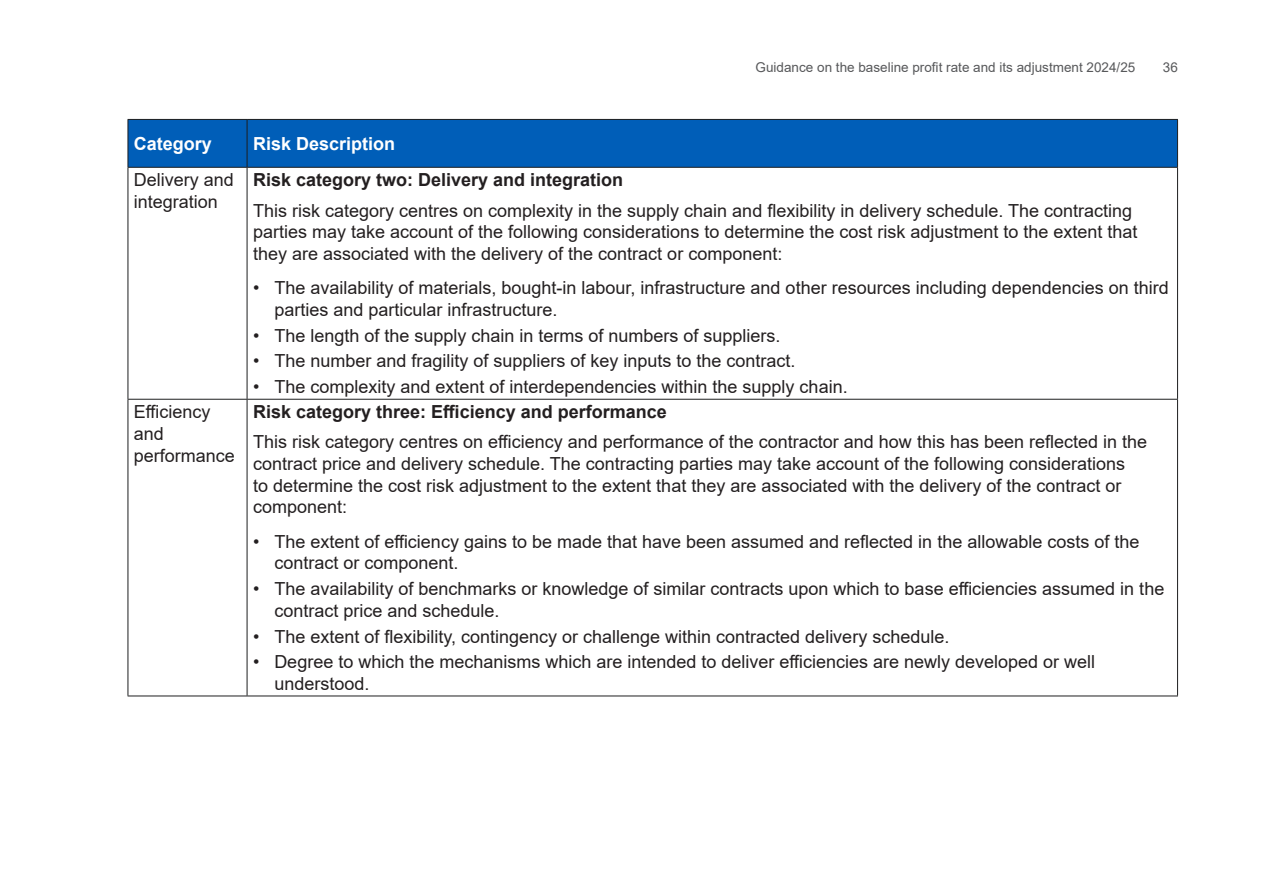
<style>
.page{position:relative;width:1263px;height:893px;background:#fff}
.page>*{position:absolute;margin:0;border:0;box-sizing:border-box;transform-origin:0 0}
.Table_body{font:18px/21.6px "Arial MT2";color:#231f20}
.Table_body-2{font:18px/21.6px "Arial";color:#231f20}
.Table_body-3{font:700 18px "Arial";color:#231f20}
.Table_body-4{font:18px "Arial Bold MT2";color:#231f20}
.Table_body-5{font:18px "Arial Bold MT2";color:#fff}
.t1{font:13.5px "Arial MT2";color:#57585a}
.t2{font:13.5px "Arial";color:#57585a}
.s1{font-family:"Arial"}
.s2{font-family:"Arial MT2"}
</style>
<div class="page">
<div style="left:129px;top:120px;width:1048px;height:47px;background:#005eb8"></div>
<hr style="left:128px;top:119px;width:119px;height:1px;background:#1d1e1f">
<hr style="left:128px;top:120px;width:1px;height:47px;background:#1d1e1f">
<hr style="left:247px;top:119px;width:931px;height:1px;background:#1d1e1f">
<hr style="left:247px;top:120px;width:1px;height:47px;background:#1d1e1f">
<hr style="left:1177px;top:120px;width:1px;height:47px;background:#1d1e1f">
<hr style="left:128px;top:167px;width:119px;height:1px;background:#1d1e1f">
<hr style="left:247px;top:167px;width:931px;height:1px;background:#1d1e1f">
<hr style="left:128px;top:168px;width:1px;height:231px;background:#1d1e1f">
<hr style="left:247px;top:168px;width:1px;height:231px;background:#1d1e1f">
<hr style="left:1177px;top:168px;width:1px;height:231px;background:#1d1e1f">
<hr style="left:128px;top:399px;width:119px;height:1px;background:#1d1e1f">
<hr style="left:128px;top:400px;width:1px;height:296px;background:#1d1e1f">
<hr style="left:247px;top:399px;width:931px;height:1px;background:#1d1e1f">
<hr style="left:247px;top:400px;width:1px;height:296px;background:#1d1e1f">
<hr style="left:1177px;top:400px;width:1px;height:296px;background:#1d1e1f">
<hr style="left:128px;top:696px;width:119px;height:1px;background:#1d1e1f">
<hr style="left:247px;top:696px;width:931px;height:1px;background:#1d1e1f">
<p class="t1" style="left:756px;top:58px;width:381px">Guidance on the baseline profit rate and its adjustment 2024/25</p>
<p class="t2" style="left:1163px;top:58px;width:17px">36</p>
<p class="Table_body-5" style="left:134px;top:131px;width:80px">Category</p>
<p class="Table_body-5" style="left:253px;top:131px;width:144px">Risk Description</p>
<p class="Table_body-2" style="left:134px;top:169px;width:102px">Delivery and integration</p>
<p class="Table_body-4" style="left:253px;top:167px;width:372px">Risk category two: Delivery and integration</p>
<p class="Table_body" style="left:253px;top:199px;width:886px">This risk category centres on complexity in the supply chain and flexibility in delivery schedule. The contracting parties may take account of the following considerations to determine the cost risk adjustment to the extent that they are associated with the delivery of the contract or component:</p>
<p class="Table_body" style="left:274px;top:277px;width:896px;text-indent:-21px"><span class="s1">•</span> The availability of materials, bought-in labour, infrastructure and other resources including dependencies on third <span class="s1">parties and particular infrastructure.</span></p>
<p class="Table_body-2" style="left:253px;top:324px;width:529px">• The length of the supply chain in terms of numbers of suppliers.</p>
<p class="Table_body-2" style="left:253px;top:350px;width:544px">• The number and fragility of suppliers of key inputs to the contract.</p>
<p class="Table_body" style="left:253px;top:376px;width:596px"><span class="s1">•</span> The complexity and extent of interdependencies within the supply chain.</p>
<p class="Table_body-2" style="left:134px;top:401px;width:103px"><span class="s2">Efficiency </span>and performance</p>
<p class="Table_body-3" style="left:253px;top:399px;width:415px">Risk category three: Efficiency and performance</p>
<p class="Table_body" style="left:253px;top:431px;width:895px">This risk category centres on efficiency and performance of the contractor and how this has been reflected in the contract price and delivery schedule. The contracting parties may take account of the following considerations<br>to determine the cost risk adjustment to the extent that they are associated with the delivery of the contract or <span class="s1">component:</span></p>
<p class="Table_body" style="left:274px;top:530px;width:867px;text-indent:-21px"><span class="s1">•</span> The extent of efficiency gains to be made that have been assumed and reflected in the allowable costs of the <span class="s1">contract or component.</span></p>
<p class="Table_body" style="left:274px;top:578px;width:891px;text-indent:-21px"><span class="s1">•</span> The availability of benchmarks or knowledge of similar contracts upon which to base efficiencies assumed in the <span class="s1">contract price and schedule.</span></p>
<p class="Table_body" style="left:253px;top:625px;width:698px"><span class="s1">•</span> The extent of flexibility, contingency or challenge within contracted delivery schedule.</p>
<p class="Table_body" style="left:274px;top:651px;width:822px;text-indent:-21px"><span class="s1">•</span> Degree to which the mechanisms which are intended to deliver efficiencies are newly developed or well <span class="s1">understood.</span></p>
</div>
